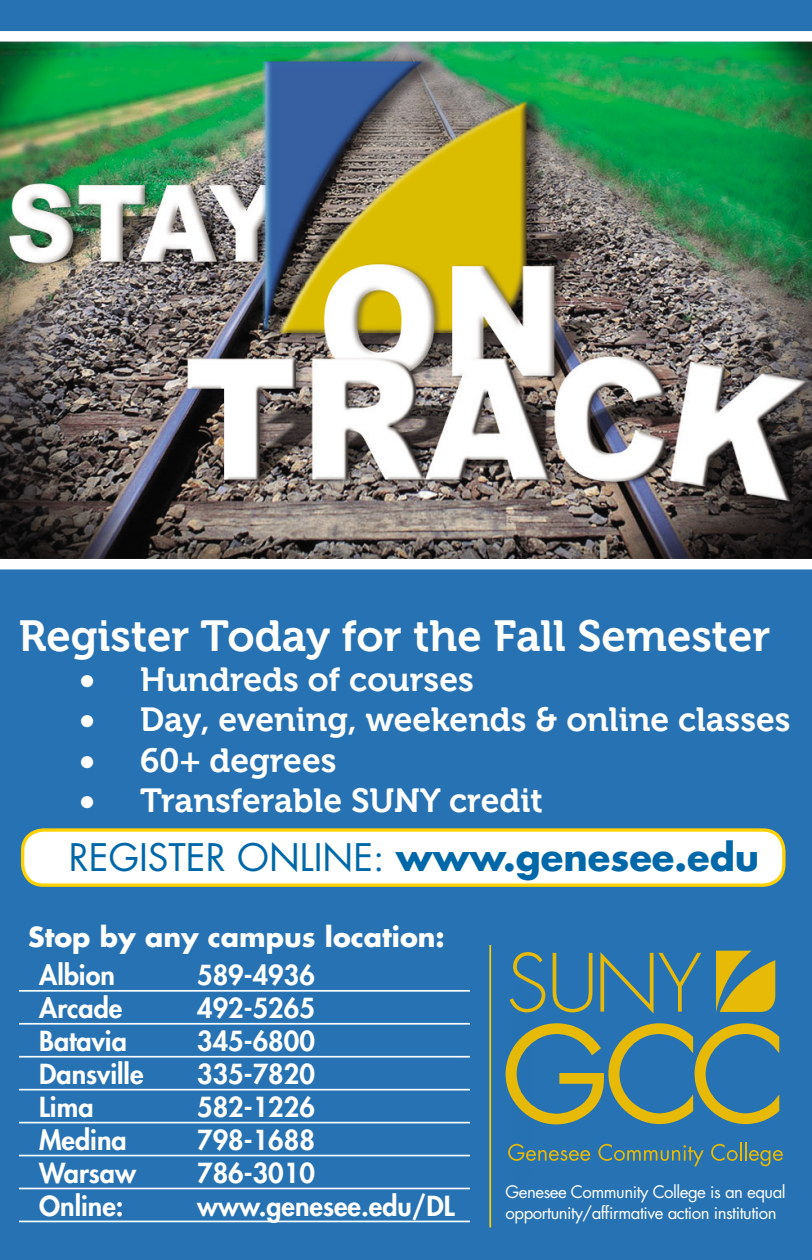
<style>
.page{position:relative;width:812px;height:1260px;background:#2772b2}
.page>*{position:absolute;margin:0;border:0;box-sizing:border-box;transform-origin:0 0}
.t1{font:43.75px "Museo 700";color:#fff}
.t2{font:37.1px "Futura";color:#0068a9}
.t3{font:33.6px "Museo 700";color:#fff}
.t4{font:800 26.95px "Futura";color:#fff}
.t5{font:700 26.95px "Futura";color:#fff}
.t6{font:16.8px/20.7px "Futura";letter-spacing:-.03em;color:#fff}
.s1{font-weight:700}
</style>
<div class="page">
<img style="left:0;top:31px;width:812px;height:538px">
<hr style="left:19px;top:990px;width:451px;height:2px;background:#fff">
<hr style="left:19px;top:1023px;width:451px;height:2px;background:#fff">
<hr style="left:19px;top:1056px;width:451px;height:2px;background:#fff">
<hr style="left:19px;top:1089px;width:451px;height:1px;background:#fff">
<hr style="left:19px;top:1122px;width:451px;height:1px;background:#fff">
<hr style="left:19px;top:1155px;width:451px;height:1px;background:#fff">
<hr style="left:19px;top:1188px;width:451px;height:1px;background:#fff">
<hr style="left:19px;top:1221px;width:451px;height:1px;background:#fff">
<svg style="left:716px;top:951px;width:60px;height:61px;background:#aca43a"></svg>
<svg style="left:590px;top:1023px;width:189px;height:101px;background:#5b8582"></svg>
<svg style="left:590px;top:953px;width:2px;height:59px"></svg>
<svg style="left:600px;top:952px;width:101px;height:62px;background:#467d95"></svg>
<svg style="left:598px;top:1144px;width:106px;height:22px;background:#497e92"></svg>
<svg style="left:711px;top:1143px;width:72px;height:23px;background:#50818c"></svg>
<div style="left:453px;top:902px;width:137px;height:358px;background:#231f20;opacity:.25"></div>
<hr style="left:489px;top:945px;width:2px;height:283px;background:#fed105">
<div style="left:23px;top:830px;width:761px;height:55px;background:#fff;border-radius:21px"></div>
<div style="left:21px;top:828px;width:764px;height:59px;border:3px solid #fed105;border-radius:21px"></div>
<p class="t1" style="left:19px;top:611px;width:753px">Register Today for the Fall Semester</p>
<p class="t3" style="left:80px;top:661px;width:396px">• Hundreds of courses</p>
<p class="t3" style="left:80px;top:701px;width:713px">• Day, evening, weekends &amp; online classes</p>
<p class="t3" style="left:80px;top:741px;width:258px">• 60+ degrees</p>
<p class="t3" style="left:80px;top:782px;width:465px">• Transferable SUNY credit</p>
<p class="t2" style="left:69px;top:834px;width:692px">REGISTER ONLINE: <span class="s1">www.genesee.edu</span></p>
<p class="t5" style="left:28px;top:919px;width:418px">Stop by any campus location:</p>
<p class="t4" style="left:39px;top:957px;width:77px">Albion</p>
<p class="t4" style="left:197px;top:957px;width:119px">589-4936</p>
<p class="t4" style="left:39px;top:990px;width:85px">Arcade</p>
<p class="t4" style="left:197px;top:990px;width:119px">492-5265</p>
<p class="t4" style="left:39px;top:1023px;width:89px">Batavia</p>
<p class="t4" style="left:197px;top:1023px;width:119px">345-6800</p>
<p class="t4" style="left:39px;top:1056px;width:106px">Dansville</p>
<p class="t4" style="left:197px;top:1056px;width:119px">335-7820</p>
<p class="t4" style="left:39px;top:1089px;width:56px">Lima</p>
<p class="t4" style="left:197px;top:1089px;width:119px">582-1226</p>
<p class="t4" style="left:39px;top:1122px;width:89px">Medina</p>
<p class="t4" style="left:197px;top:1122px;width:119px">798-1688</p>
<p class="t4" style="left:39px;top:1155px;width:99px">Warsaw</p>
<p class="t4" style="left:197px;top:1155px;width:119px">786-3010</p>
<p class="t4" style="left:39px;top:1188px;width:86px">Online:</p>
<p class="t4" style="left:197px;top:1188px;width:259px">www.genesee.edu/DL</p>
<p class="t6" style="left:506px;top:1182px;width:282px">Genesee Community College is an equal opportunity/affirmative action institution</p>
</div>
